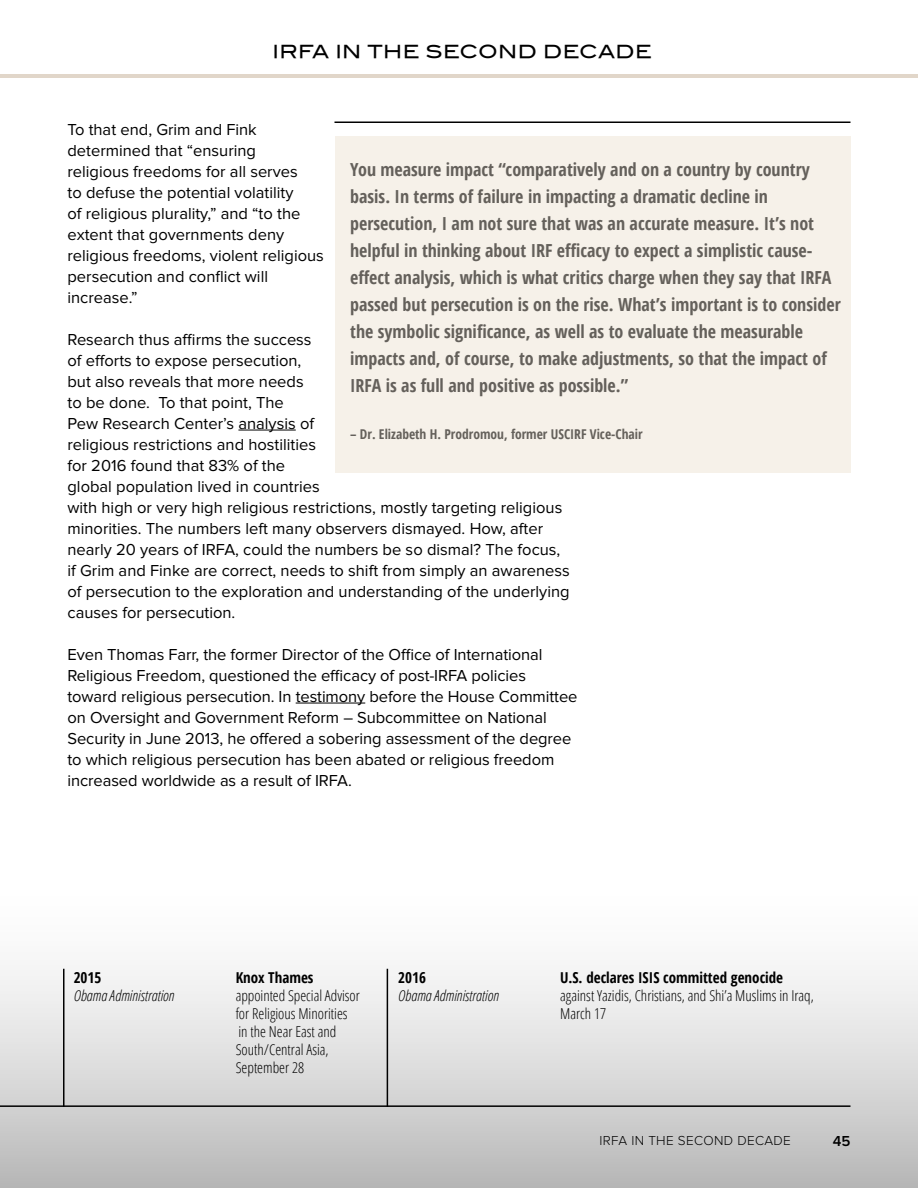
<style>
.page{position:relative;width:918px;height:1188px;background:#fff}
.page>*{position:absolute;margin:0;border:0;box-sizing:border-box;transform-origin:0 0}
.t1{font:700 condensed 18px/27px "Open Sans";color:#58595b}
.t2{font:18px "Blair Md ITCTT Medium";letter-spacing:.02em;color:#000}
.t3{font:16.5px/21px "Proxima Nova";color:#000}
.t4{font:300 condensed 15px/18px "Open Sans";color:#000}
.t5{font:700 condensed 15px "Open Sans";color:#000}
.t6{font:italic 300 condensed 15px "Open Sans";color:#000}
.t7{font:600 15px "Proxima Nova";color:#000}
.t8{font:700 condensed 13.5px "Open Sans";color:#58595b}
.t9{font:300 13.5px "Proxima Nova";letter-spacing:.025em;color:#000}
</style>
<div class="page">
<svg style="left:0;top:968px;width:918px;height:220px;background:#d6d6d6"></svg>
<hr style="left:238px;top:430px;width:58px;height:1px;background:#000">
<hr style="left:296px;top:703px;width:69px;height:1px;background:#000">
<div style="left:335px;top:137px;width:515px;height:336px;background:#f6f1e9"></div>
<hr style="left:334px;top:122px;width:516px;height:1px;background:#000">
<hr style="left:387px;top:969px;width:1px;height:138px;background:#000">
<hr style="left:0;top:75px;width:918px;height:3px;background:#e1d6c9">
<p class="t2" style="left:273px;top:41px;width:381px">IRFA IN THE SECOND DECADE</p>
<p class="t3" style="left:68px;top:119px;width:258px">To that end, Grim and Fink determined that “ensuring<br>religious freedoms for all serves<br>to defuse the potential volatility<br>of religious plurality,” and “to the extent that governments deny religious freedoms, violent religious persecution and conflict will increase.”</p>
<p class="t3" style="left:68px;top:329px;width:504px">Research thus affirms the success<br>of efforts to expose persecution,<br>but also reveals that more needs<br>to be done. To that point, The<br>Pew Research Center’s analysis of<br>religious restrictions and hostilities<br>for 2016 found that 83% of the<br>global population lived in countries<br>with high or very high religious restrictions, mostly targeting religious minorities. The numbers left many observers dismayed. How, after nearly 20 years of IRFA, could the numbers be so dismal? The focus, if Grim and Finke are correct, needs to shift from simply an awareness of persecution to the exploration and understanding of the underlying causes for persecution.</p>
<p class="t3" style="left:68px;top:644px;width:512px">Even Thomas Farr, the former Director of the Office of International Religious Freedom, questioned the efficacy of post-IRFA policies toward religious persecution. In testimony before the House Committee on Oversight and Government Reform – Subcommittee on National Security in June 2013, he offered a sobering assessment of the degree to which religious persecution has been abated or religious freedom increased worldwide as a result of IRFA.</p>
<p class="t1" style="left:350px;top:155px;width:492px">You measure impact “comparatively and on a country by country basis. In terms of failure in impacting a dramatic decline in persecution, I am not sure that was an accurate measure. It’s not helpful in thinking about IRF efficacy to expect a simplistic cause&shy;effect analysis, which is what critics charge when they say that IRFA passed but persecution is on the rise. What’s important is to consider the symbolic significance, as well as to evaluate the measurable impacts and, of course, to make adjustments, so that the impact of IRFA is as full and positive as possible.”</p>
<p class="t8" style="left:350px;top:425px;width:294px">– Dr. Elizabeth H. Prodromou, former USCIRF Vice-Chair</p>
<p class="t5" style="left:74px;top:968px;width:29px">2015</p>
<p class="t5" style="left:236px;top:968px;width:79px">Knox Thames</p>
<p class="t6" style="left:74px;top:986px;width:102px">Obama Administration</p>
<p class="t4" style="left:236px;top:987px;width:126px">appointed Special Advisor for Religious Minorities in the Near East and<br>South/Central Asia,<br>September 28</p>
<p class="t5" style="left:398px;top:968px;width:29px">2016</p>
<p class="t5" style="left:560px;top:968px;width:225px">U.S. declares ISIS committed genocide</p>
<p class="t6" style="left:398px;top:986px;width:102px">Obama Administration</p>
<p class="t4" style="left:560px;top:987px;width:255px">against Yazidis, Christians, and Shi’a Muslims in Iraq,<br>March 17</p>
<p class="t9" style="left:600px;top:1132px;width:193px">IRFA IN THE SECOND DECADE</p>
<p class="t7" style="left:833px;top:1132px;width:19px">45</p>
</div>
